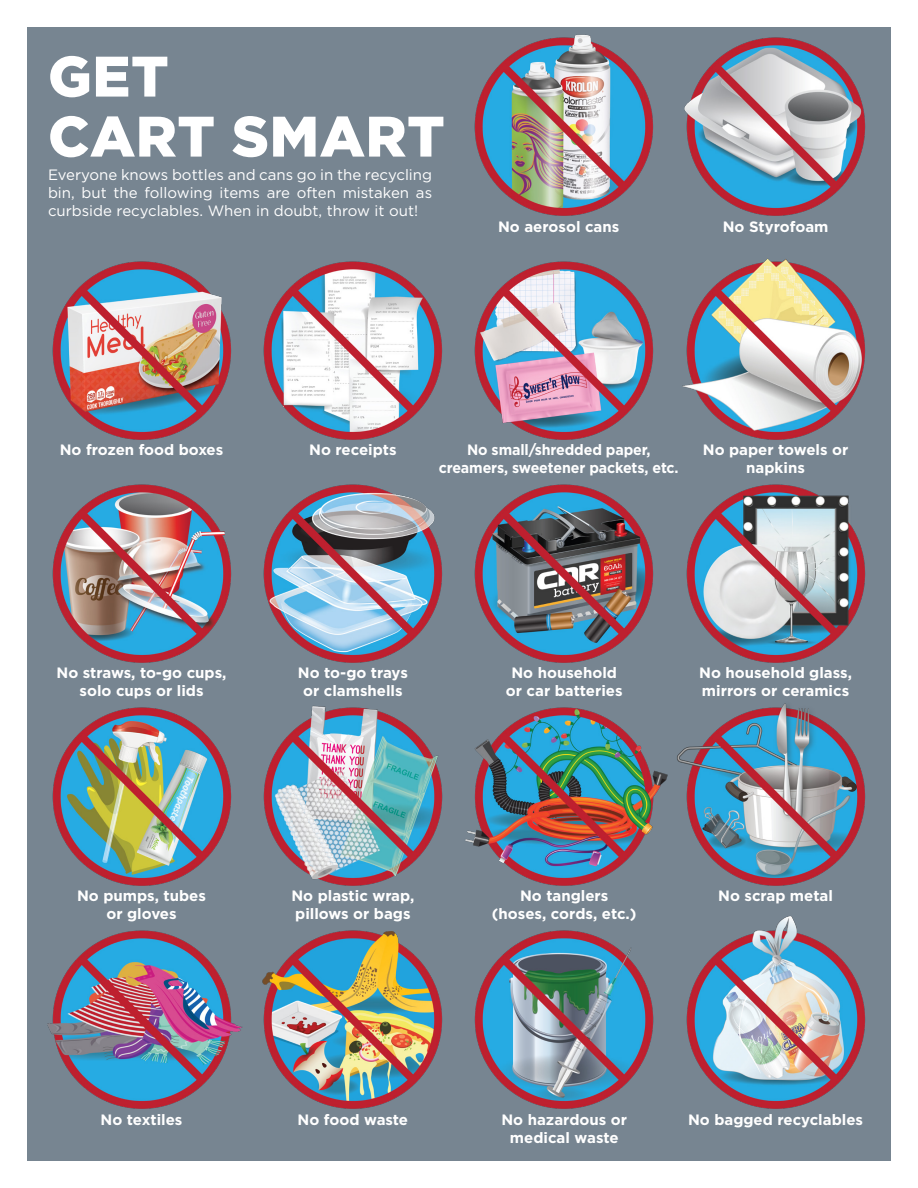
<style>
.page{position:relative;width:918px;height:1188px;background:#fff}
.page>*{position:absolute;margin:0;border:0;box-sizing:border-box;transform-origin:0 0}
.t1{font:900 57px/60px "Gotham";letter-spacing:.01em;color:#fff}
.t2{font:700 15px/18px "Gotham";color:#fff;text-align:center}
.t3{font:15px/18px "Gotham";color:#fff;text-align:justify}
.t4{font:700 15px/18px "Gotham";color:#fff;text-align:center;scale:.95 1}
</style>
<div class="page">
<div style="left:27px;top:27px;width:864px;height:1134px;background:#778591"></div>
<img style="left:47px;top:930px;width:196px;height:179px">
<img style="left:262px;top:930px;width:392px;height:179px">
<img style="left:677px;top:703px;width:189px;height:183px">
<img style="left:686px;top:916px;width:180px;height:193px">
<img style="left:263px;top:705px;width:405px;height:181px">
<img style="left:263px;top:484px;width:391px;height:179px">
<img style="left:52px;top:707px;width:180px;height:179px">
<img style="left:52px;top:484px;width:180px;height:179px">
<img style="left:684px;top:37px;width:182px;height:179px">
<img style="left:682px;top:258px;width:183px;height:182px">
<img style="left:686px;top:484px;width:180px;height:179px">
<img style="left:263px;top:261px;width:391px;height:179px">
<img style="left:474px;top:34px;width:179px;height:182px">
<img style="left:52px;top:261px;width:179px;height:179px">
<h1 class="t1" style="left:48px;top:46px;width:398px">GET<br>CART SMART</h1>
<p class="t3" style="left:48px;top:165px;width:386px">Everyone knows bottles and cans go in the recycling bin, but the following items are often mistaken as curbside recyclables. When in doubt, throw it out!</p>
<p class="t2" style="left:498px;top:218px;width:123px">No aerosol cans</p>
<p class="t2" style="left:723px;top:218px;width:107px">No Styrofoam</p>
<p class="t2" style="left:60px;top:440px;width:165px">No frozen food boxes</p>
<p class="t2" style="left:309px;top:440px;width:89px">No receipts</p>
<p class="t4" style="left:439px;top:440px;width:254px">No small/shredded paper, creamers, sweetener packets, etc.</p>
<p class="t2" style="left:703px;top:440px;width:147px">No paper towels or napkins</p>
<p class="t2" style="left:57px;top:664px;width:171px">No straws, to-go cups, solo cups or lids</p>
<p class="t2" style="left:298px;top:664px;width:111px">No to-go trays or clamshells</p>
<p class="t2" style="left:506px;top:664px;width:118px">No household or car batteries</p>
<p class="t2" style="left:699px;top:664px;width:154px;text-align:left">No household glass, mirrors or ceramics</p>
<p class="t2" style="left:77px;top:886px;width:130px">No pumps, tubes or gloves</p>
<p class="t2" style="left:291px;top:886px;width:124px">No plastic wrap,</p>
<p class="t2" style="left:718px;top:886px;width:116px">No scrap metal</p>
<p class="t2" style="left:295px;top:904px;width:117px">pillows or bags</p>
<p class="t2" style="left:492px;top:886px;width:146px">No tanglers (hoses, cords, etc.)</p>
<p class="t2" style="left:101px;top:1111px;width:83px">No textiles</p>
<p class="t2" style="left:298px;top:1111px;width:112px">No food waste</p>
<p class="t2" style="left:501px;top:1111px;width:127px">No hazardous or medical waste</p>
<p class="t2" style="left:688px;top:1111px;width:177px">No bagged recyclables</p>
</div>
